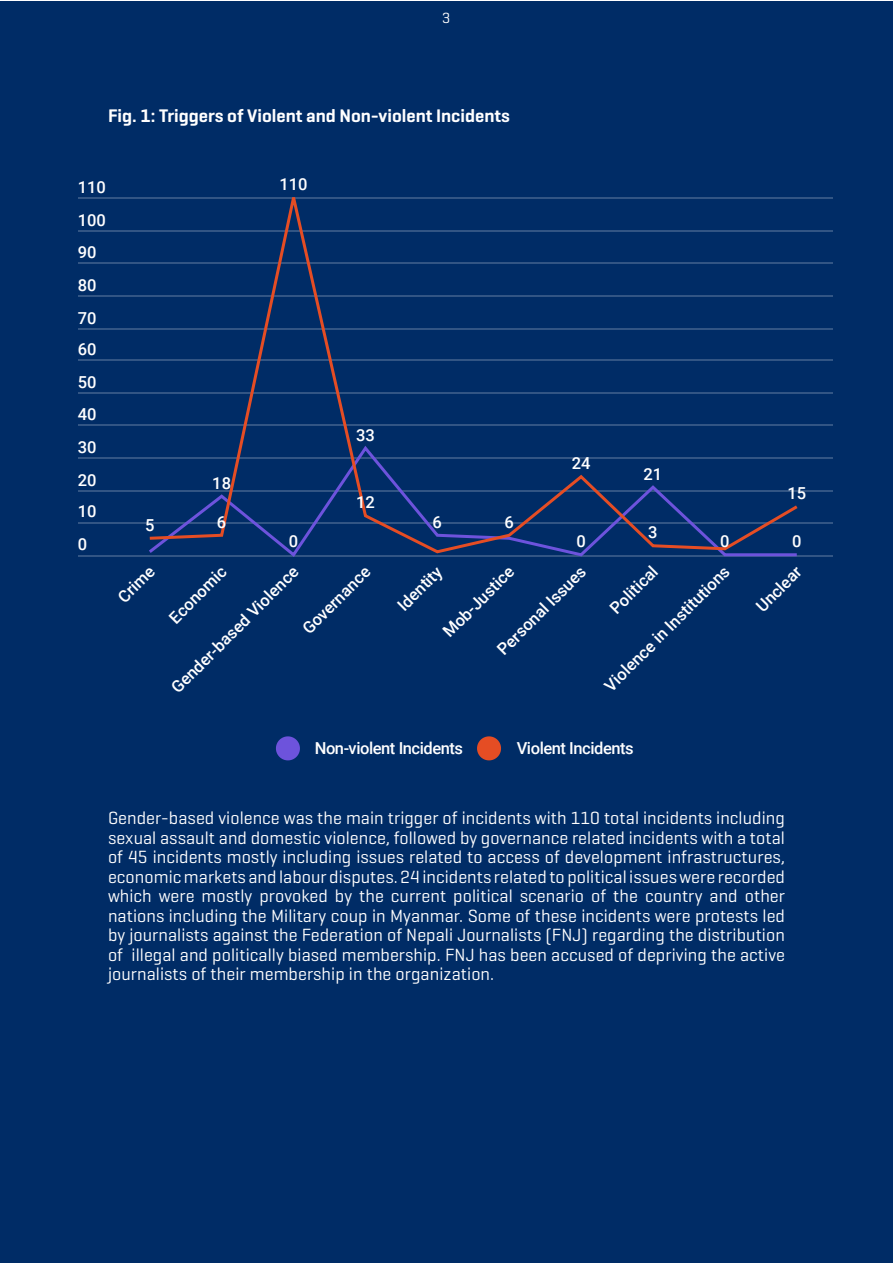
<style>
.page{position:relative;width:893px;height:1263px;background:#fff}
.page>*{position:absolute;margin:0;border:0;box-sizing:border-box;transform-origin:0 0}
.t1{font:600 18.6px "Geogrotesque";color:#fff}
.t2{font:18px/19.5px "Geogrotesque";letter-spacing:.005em;color:#fff;text-align:justify}
.t3{font:500 16.5px "Roboto";letter-spacing:-.025em;color:#fff}
.t4{font:15px "Geogrotesque";color:#fff}
</style>
<div class="page">
<div style="left:1px;top:1px;width:892px;height:1261px;background:#002c66"></div>
<hr style="left:78px;top:555px;width:755px;height:1px;background:#fff">
<hr style="left:78px;top:522px;width:755px;height:1px;background:#fff">
<hr style="left:78px;top:490px;width:755px;height:2px;background:#fff">
<hr style="left:78px;top:457px;width:755px;height:2px;background:#fff">
<hr style="left:78px;top:424px;width:755px;height:2px;background:#fff">
<hr style="left:78px;top:393px;width:755px;height:1px;background:#fff">
<hr style="left:78px;top:360px;width:755px;height:1px;background:#fff">
<hr style="left:78px;top:328px;width:755px;height:2px;background:#fff">
<hr style="left:78px;top:295px;width:755px;height:2px;background:#fff">
<hr style="left:78px;top:262px;width:755px;height:2px;background:#fff">
<hr style="left:78px;top:231px;width:755px;height:1px;background:#fff">
<hr style="left:78px;top:198px;width:755px;height:1px;background:#fff">
<svg style="left:146px;top:457px;width:654px;height:100px"></svg>
<svg style="left:147px;top:197px;width:654px;height:358px"></svg>
<svg style="left:276px;top:736px;width:24px;height:24px"></svg>
<svg style="left:477px;top:736px;width:24px;height:24px"></svg>
<p class="t4" style="left:442px;top:9px;width:10px">3</p>
<p class="t1" style="left:108px;top:104px;width:403px">Fig. 1: Triggers of Violent and Non-violent Incidents</p>
<p class="t3" style="left:78px;top:176px;width:30px">110</p>
<p class="t3" style="left:78px;top:209px;width:30px">100</p>
<p class="t3" style="left:78px;top:240px;width:20px">90</p>
<p class="t3" style="left:78px;top:273px;width:20px">80</p>
<p class="t3" style="left:78px;top:306px;width:20px">70</p>
<p class="t3" style="left:78px;top:338px;width:20px">60</p>
<p class="t3" style="left:78px;top:371px;width:20px">50</p>
<p class="t3" style="left:78px;top:402px;width:20px">40</p>
<p class="t3" style="left:78px;top:435px;width:20px">30</p>
<p class="t3" style="left:78px;top:468px;width:20px">20</p>
<p class="t3" style="left:78px;top:500px;width:20px">10</p>
<p class="t3" style="left:78px;top:533px;width:11px">0</p>
<p class="t3" style="left:279px;top:173px;width:30px">110</p>
<p class="t3" style="left:212px;top:471px;width:20px">18</p>
<p class="t3" style="left:145px;top:513px;width:11px">5</p>
<p class="t3" style="left:217px;top:510px;width:11px">6</p>
<p class="t3" style="left:289px;top:530px;width:11px">0</p>
<p class="t3" style="left:356px;top:423px;width:20px">33</p>
<p class="t3" style="left:356px;top:491px;width:20px">12</p>
<p class="t3" style="left:433px;top:510px;width:11px">6</p>
<p class="t3" style="left:504px;top:510px;width:11px">6</p>
<p class="t3" style="left:572px;top:452px;width:20px">24</p>
<p class="t3" style="left:576px;top:530px;width:11px">0</p>
<p class="t3" style="left:644px;top:462px;width:20px">21</p>
<p class="t3" style="left:648px;top:521px;width:11px">3</p>
<p class="t3" style="left:787px;top:482px;width:20px">15</p>
<p class="t3" style="left:720px;top:530px;width:11px">0</p>
<p class="t3" style="left:792px;top:530px;width:11px">0</p>
<p class="t3" style="left:492px;top:644px;width:119px;rotate:-45deg">Personal Issues</p>
<p class="t3" style="left:605px;top:603px;width:61px;rotate:-45deg">Political</p>
<p class="t3" style="left:599px;top:680px;width:171px;rotate:-45deg">Violence in Institutions</p>
<p class="t3" style="left:751px;top:600px;width:58px;rotate:-45deg">Unclear</p>
<p class="t3" style="left:166px;top:682px;width:173px;rotate:-45deg">Gender-based Violence</p>
<p class="t3" style="left:297px;top:623px;width:90px;rotate:-45deg">Governance</p>
<p class="t3" style="left:392px;top:600px;width:57px;rotate:-45deg">Identity</p>
<p class="t3" style="left:112px;top:592px;width:46px;rotate:-45deg">Crime</p>
<p class="t3" style="left:164px;top:612px;width:74px;rotate:-45deg">Economic</p>
<p class="t3" style="left:438px;top:626px;width:94px;rotate:-45deg">Mob-Justice</p>
<p class="t3" style="left:315px;top:737px;width:150px">Non-violent Incidents</p>
<p class="t3" style="left:517px;top:737px;width:118px">Violent Incidents</p>
<p class="t2" style="left:108px;top:808px;width:678px">Gender-based violence was the main trigger of incidents with 110 total incidents including sexual assault and domestic violence, followed by governance related incidents with a total of 45 incidents mostly including issues related to access of development infrastructures, economic markets and labour disputes. 24 incidents related to political issues were recorded which were mostly provoked by the current political scenario of the country and other nations including the Military coup in Myanmar. Some of these incidents were protests led by journalists against the Federation of Nepali Journalists (FNJ) regarding the distribution of illegal and politically biased membership. FNJ has been accused of depriving the active journalists of their membership in the organization.</p>
</div>
